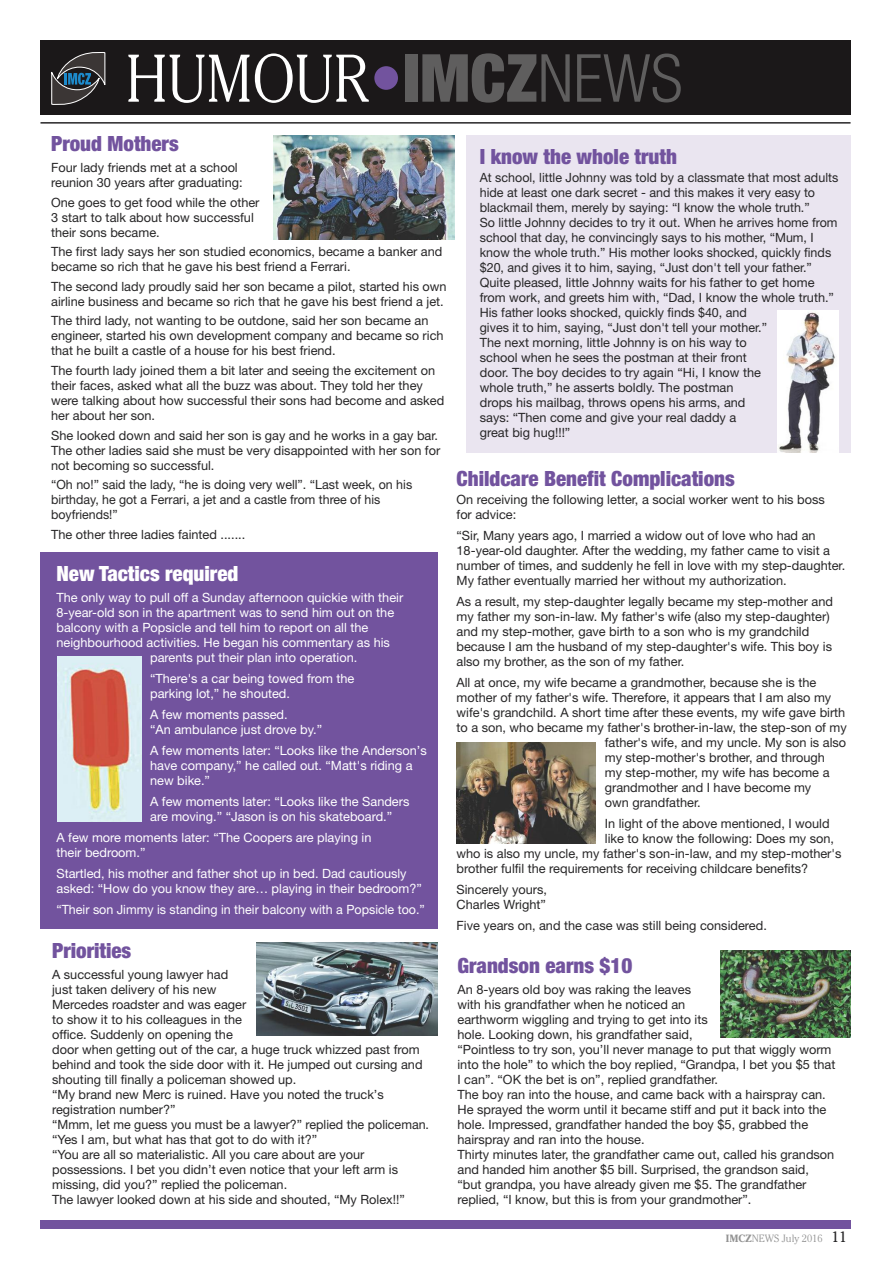
<style>
.page{position:relative;width:893px;height:1263px;background:#fff}
.page>*{position:absolute;margin:0;border:0;box-sizing:border-box;transform-origin:0 0}
.t1{font:300 66.9px "Cheltenham";color:#fff;scale:.87 1}
.t2{font:900 condensed 21px "Helvetica Neue";color:#72539e}
.t3{font:900 condensed 21px "Helvetica Neue";color:#fff}
.t4{font:12.75px/15px "Helvetica Neue";color:#272627}
.t5{font:12.75px/15px "Helvetica Neue";color:#fff}
.t6{font:300 10.5px "Cheltenham";color:#939393}
.s1{font-family:"Helvetica Neue";font-weight:900;font-stretch:condensed;font-size:66.3px;color:#72539e}
.s2{font-family:"Helvetica Neue";font-weight:900;font-stretch:condensed;font-size:66.3px;color:#5f5e5e}
.s3{font-family:"Helvetica Neue";font-stretch:condensed;font-size:66.3px;color:#5f5e5e}
.s4{font-weight:700}
.s5{font-weight:400;font-size:15px;color:#272627}
</style>
<div class="page">
<div style="left:40px;top:552px;width:398px;height:377px;background:#72539e"></div>
<div style="left:40px;top:1220px;width:810px;height:9px;background:#72539e"></div>
<div style="left:466px;top:135px;width:384px;height:317px;background:#eae5f0"></div>
<div style="left:40px;top:41px;width:810px;height:74px;background:#1b1819"></div>
<svg style="left:51px;top:52px;width:54px;height:53px"></svg>
<hr style="left:40px;top:122px;width:810px;height:2px;background:#272627">
<img style="left:274px;top:135px;width:180px;height:104px">
<img style="left:57px;top:656px;width:84px;height:165px">
<img style="left:457px;top:742px;width:139px;height:101px">
<img style="left:777px;top:311px;width:61px;height:141px">
<img style="left:256px;top:943px;width:181px;height:92px">
<img style="left:720px;top:951px;width:130px;height:86px">
<h1 class="t1" style="left:126px;top:52px;width:642px">HUMOUR<span class="s1">•</span><span class="s2">IMCZ</span><span class="s3">NEWS</span></h1>
<h2 class="t2" style="left:51px;top:136px;width:129px">Proud Mothers</h2>
<p class="t4" style="left:51px;top:162px;width:193px">Four lady friends met at a school reunion 30 years after graduating:</p>
<p class="t4" style="left:51px;top:196px;width:210px">One goes to get food while the other<br>3 start to talk about how successful their sons became.</p>
<p class="t4" style="left:51px;top:246px;width:393px">The first lady says her son studied economics, became a banker and became so rich that he gave his best friend a Ferrari.</p>
<p class="t4" style="left:51px;top:280px;width:397px">The second lady proudly said her son became a pilot, started his own airline business and became so rich that he gave his best friend a jet.</p>
<p class="t4" style="left:51px;top:315px;width:394px">The third lady, not wanting to be outdone, said her son became an engineer, started his own development company and became so rich that he built a castle of a house for his best friend.</p>
<p class="t4" style="left:51px;top:364px;width:395px">The fourth lady joined them a bit later and seeing the excitement on their faces, asked what all the buzz was about. They told her they were talking about how successful their sons had become and asked her about her son.</p>
<p class="t4" style="left:51px;top:429px;width:391px">She looked down and said her son is gay and he works in a gay bar.<br>The other ladies said she must be very disappointed with her son for not becoming so successful.</p>
<p class="t4" style="left:51px;top:478px;width:363px">“Oh no!” said the lady, “he is doing very well”. “Last week, on his birthday, he got a Ferrari, a jet and a castle from three of his boyfriends!”</p>
<p class="t4" style="left:51px;top:528px;width:196px">The other three ladies fainted .......</p>
<h2 class="t3" style="left:56px;top:566px;width:183px">New Tactics required</h2>
<p class="t5" style="left:56px;top:591px;width:348px">The only way to pull off a Sunday afternoon quickie with their</p>
<p class="t5" style="left:56px;top:606px;width:339px">8-year-old son in the apartment was to send him out on the</p>
<p class="t5" style="left:56px;top:621px;width:313px">balcony with a Popsicle and tell him to report on all the</p>
<p class="t5" style="left:56px;top:636px;width:335px">neighbourhood activities. He began his commentary as his</p>
<p class="t5" style="left:150px;top:651px;width:209px">parents put their plan into operation.</p>
<p class="t5" style="left:150px;top:672px;width:206px">“There's a car being towed from the parking lot,” he shouted.</p>
<p class="t5" style="left:150px;top:708px;width:174px">A few moments passed.<br>“An ambulance just drove by.”</p>
<p class="t5" style="left:150px;top:744px;width:278px">A few moments later: “Looks like the Anderson’s have company,” he called out. “Matt's riding a new bike.”</p>
<p class="t5" style="left:150px;top:795px;width:261px">A few moments later: “Looks like the Sanders are moving.” “Jason is on his skateboard.”</p>
<p class="t5" style="left:56px;top:831px;width:316px">A few more moments later: “The Coopers are playing in their bedroom.”</p>
<p class="t5" style="left:56px;top:867px;width:367px">Startled, his mother and father shot up in bed. Dad cautiously asked: “How do you know they are… playing in their bedroom?”</p>
<p class="t5" style="left:56px;top:903px;width:370px">“Their son Jimmy is standing in their balcony with a Popsicle too.”</p>
<h2 class="t2" style="left:52px;top:942px;width:81px">Priorities</h2>
<p class="t4" style="left:52px;top:968px;width:378px">A successful young lawyer had<br>just taken delivery of his new<br>Mercedes roadster and was eager<br>to show it to his colleagues in the<br>office. Suddenly on opening the<br>door when getting out of the car, a huge truck whizzed past from behind and took the side door with it. He jumped out cursing and shouting till finally a policeman showed up.<br>“My brand new Merc is ruined. Have you noted the truck’s registration number?”<br>“Mmm, let me guess you must be a lawyer?” replied the policeman. “Yes I am, but what has that got to do with it?”<br>“You are all so materialistic. All you care about are your possessions. I bet you didn’t even notice that your left arm is missing, did you?” replied the policeman.<br>The lawyer looked down at his side and shouted, “My Rolex!!”</p>
<h2 class="t2" style="left:480px;top:149px;width:199px">I know the whole truth</h2>
<p class="t4" style="left:480px;top:171px;width:360px">At school, little Johnny was told by a classmate that most adults hide at least one dark secret - and this makes it very easy to blackmail them, merely by saying: “I know the whole truth.”<br>So little Johnny decides to try it out. When he arrives home from school that day, he convincingly says to his mother, “Mum, I know the whole truth.” His mother looks shocked, quickly finds $20, and gives it to him, saying, “Just don't tell your father.” Quite pleased, little Johnny waits for his father to get home from work, and greets him with, “Dad, I know the whole truth.” His father looks shocked, quickly finds $40, and<br>gives it to him, saying, “Just don't tell your mother.”<br>The next morning, little Johnny is on his way to<br>school when he sees the postman at their front<br>door. The boy decides to try again “Hi, I know the<br>whole truth,” he asserts boldly. The postman<br>drops his mailbag, throws opens his arms, and<br>says: “Then come and give your real daddy a<br>great big hug!!!”</p>
<h2 class="t2" style="left:457px;top:471px;width:280px">Childcare Benefit Complications</h2>
<p class="t4" style="left:457px;top:493px;width:370px">On receiving the following letter, a social worker went to his boss for advice:</p>
<p class="t4" style="left:457px;top:529px;width:390px">“Sir, Many years ago, I married a widow out of love who had an 18-year-old daughter. After the wedding, my father came to visit a number of times, and suddenly he fell in love with my step-daughter.<br>My father eventually married her without my authorization.</p>
<p class="t4" style="left:457px;top:595px;width:378px">As a result, my step-daughter legally became my step-mother and my father my son-in-law. My father's wife (also my step-daughter) and my step-mother, gave birth to a son who is my grandchild because I am the husband of my step-daughter's wife. This boy is also my brother, as the son of my father.</p>
<p class="t4" style="left:457px;top:676px;width:361px">All at once, my wife became a grandmother, because she is the</p>
<p class="t4" style="left:457px;top:691px;width:376px">mother of my father's wife. Therefore, it appears that I am also my</p>
<p class="t4" style="left:457px;top:706px;width:390px">wife's grandchild. A short time after these events, my wife gave birth</p>
<p class="t4" style="left:457px;top:721px;width:392px">to a son, who became my father's brother-in-law, the step-son of my</p>
<p class="t4" style="left:605px;top:736px;width:243px">father's wife, and my uncle. My son is also</p>
<p class="t4" style="left:605px;top:751px;width:222px">my step-mother's brother, and through</p>
<p class="t4" style="left:605px;top:766px;width:226px">my step-mother, my wife has become a</p>
<p class="t4" style="left:605px;top:781px;width:208px">grandmother and I have become my</p>
<p class="t4" style="left:605px;top:796px;width:97px">own grandfather.</p>
<p class="t4" style="left:605px;top:817px;width:226px">In light of the above mentioned, I would</p>
<p class="t4" style="left:605px;top:832px;width:231px">like to know the following: Does my son,</p>
<p class="t4" style="left:457px;top:847px;width:386px">who is also my uncle, my father's son-in-law, and my step-mother's</p>
<p class="t4" style="left:457px;top:862px;width:353px">brother fulfil the requirements for receiving childcare benefits?</p>
<p class="t4" style="left:457px;top:883px;width:92px">Sincerely yours,<br>Charles Wright”</p>
<p class="t4" style="left:457px;top:919px;width:312px">Five years on, and the case was still being considered.</p>
<h2 class="t2" style="left:457px;top:958px;width:176px">Grandson earns $10</h2>
<p class="t4" style="left:457px;top:983px;width:379px">An 8-years old boy was raking the leaves<br>with his grandfather when he noticed an<br>earthworm wiggling and trying to get into its<br>hole. Looking down, his grandfather said,<br>“Pointless to try son, you’ll never manage to put that wiggly worm into the hole” to which the boy replied, “Grandpa, I bet you $5 that I can”. “OK the bet is on”, replied grandfather.<br>The boy ran into the house, and came back with a hairspray can.<br>He sprayed the worm until it became stiff and put it back into the hole. Impressed, grandfather handed the boy $5, grabbed the hairspray and ran into the house.<br>Thirty minutes later, the grandfather came out, called his grandson and handed him another $5 bill. Surprised, the grandson said, “but grandpa, you have already given me $5. The grandfather replied, “I know, but this is from your grandmother”.</p>
<p class="t6" style="left:726px;top:1234px;width:123px"><span class="s4">IMCZ</span>NEWS July 2016 <span class="s5">11</span></p>
</div>
